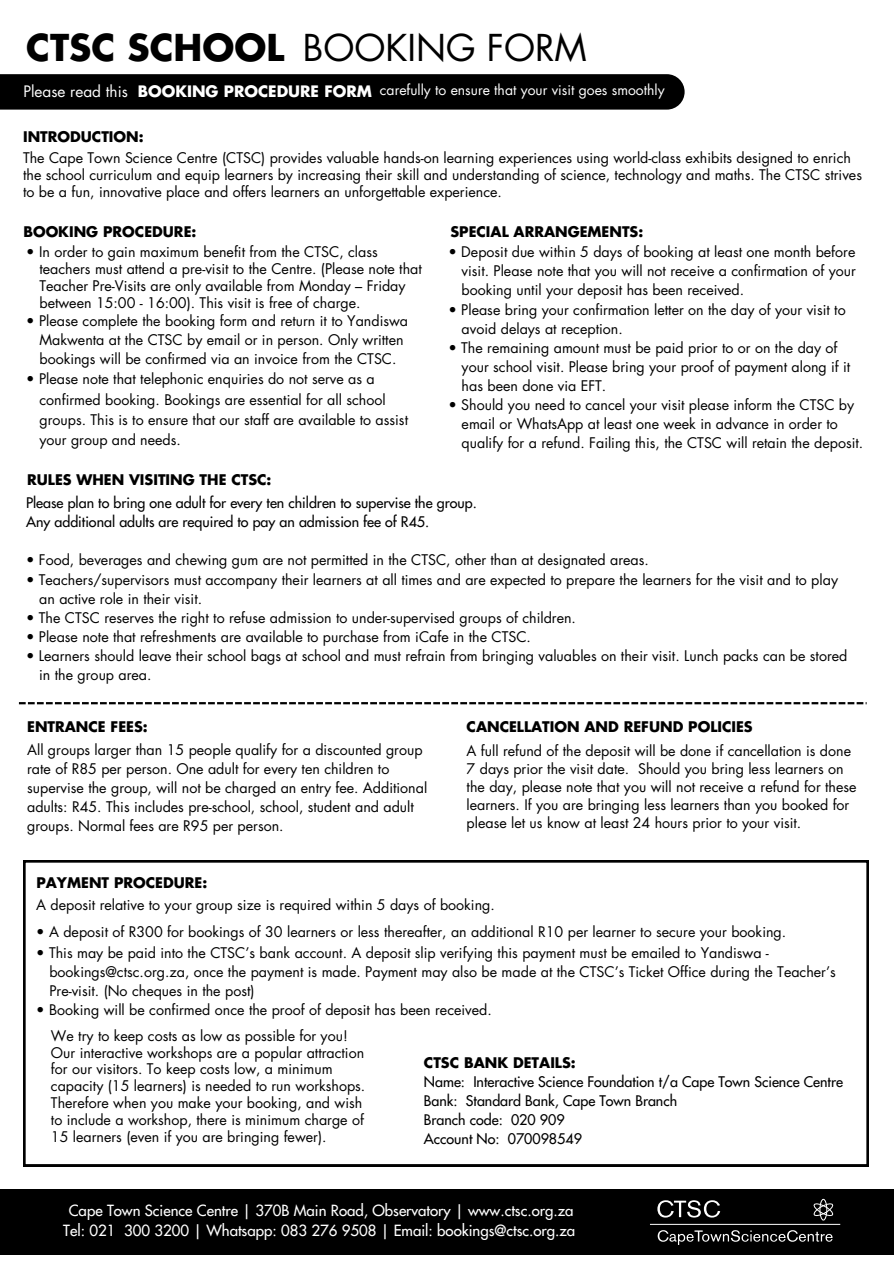
<style>
.page{position:relative;width:894px;height:1264px;background:#fff}
.page>*{position:absolute;margin:0;border:0;box-sizing:border-box;transform-origin:0 0}
.t1{font:36px "Futura Std";color:#000}
.t2{font:700 36px "Futura Std";color:#000}
.t3{font:700 15.3px "Futura Std";color:#fff}
.t4{font:15.3px "Futura Std";color:#fff}
.t5{font:500 15px/20.2px "Futura Std";color:#fff;text-align:center}
.t6{font:14.25px/16.8px "Futura Std";color:#000}
.t7{font:500 14.25px/19.2px "Futura Std";color:#000}
.t8{font:700 14.25px "Futura Std";color:#000}
.t9{font:13.95px "Futura Std";color:#fff}
.s1{font-weight:700}
</style>
<div class="page">
<svg style="left:23px;top:860px;width:845px;height:306px"></svg>
<svg style="left:19px;top:702px;width:847px;height:2px"></svg>
<div style="left:0;top:1189px;width:893px;height:65px;background:#000"></div>
<svg style="left:657px;top:1200px;width:63px;height:17px"></svg>
<svg style="left:657px;top:1230px;width:175px;height:14px"></svg>
<div style="left:819px;top:1198px;width:8px;height:22px;border:1px solid #fff;border-radius:50%"></div>
<svg style="left:813px;top:1201px;width:21px;height:16px"></svg>
<hr style="left:649px;top:1223px;width:191px;height:1px;background:#fff">
<div style="left:0;top:74px;width:684px;height:36px;background:#000"></div>
<h1 class="t2" style="left:26px;top:31px;width:259px">CTSC SCHOOL</h1>
<h2 class="t1" style="left:303px;top:31px;width:285px">BOOKING FORM</h2>
<p class="t4" style="left:23px;top:84px;width:106px">Please read this</p>
<p class="t3" style="left:138px;top:84px;width:235px">BOOKING PROCEDURE FORM</p>
<p class="t9" style="left:380px;top:83px;width:286px">carefully to ensure that your visit goes smoothly</p>
<p class="t8" style="left:23px;top:130px;width:122px">INTRODUCTION:</p>
<h3 class="t6" style="left:23px;top:150px;width:840px">The Cape Town Science Centre (CTSC) provides valuable hands-on learning experiences using world-class exhibits designed to enrich the school curriculum and equip learners by increasing their skill and understanding of science, technology and maths. The CTSC strives to be a fun, innovative place and offers learners an unforgettable experience.</h3>
<p class="t8" style="left:23px;top:225px;width:174px">BOOKING PROCEDURE:</p>
<h3 class="t6" style="left:26px;top:244px;width:353px">• In order to gain maximum benefit from the CTSC, class</h3>
<p class="t6" style="left:39px;top:261px;width:384px">teachers must attend a pre-visit to the Centre. (Please note that</p>
<h3 class="t6" style="left:39px;top:278px;width:367px">Teacher Pre-Visits are only available from Monday – Friday</h3>
<p class="t6" style="left:39px;top:295px;width:322px">between 15:00 - 16:00). This visit is free of charge.</p>
<p class="t6" style="left:26px;top:313px;width:383px">• Please complete the booking form and return it to Yandiswa</p>
<p class="t6" style="left:39px;top:332px;width:365px">Makwenta at the CTSC by email or in person. Only written</p>
<p class="t6" style="left:39px;top:351px;width:358px">bookings will be confirmed via an invoice from the CTSC.</p>
<p class="t6" style="left:26px;top:371px;width:350px">• Please note that telephonic enquiries do not serve as a</p>
<p class="t6" style="left:39px;top:391px;width:347px">confirmed booking. Bookings are essential for all school</p>
<p class="t6" style="left:39px;top:412px;width:370px">groups. This is to ensure that our staff are available to assist</p>
<p class="t6" style="left:39px;top:432px;width:143px">your group and needs.</p>
<p class="t8" style="left:450px;top:225px;width:194px">SPECIAL ARRANGEMENTS:</p>
<p class="t6" style="left:448px;top:244px;width:408px">• Deposit due within 5 days of booking at least one month before</p>
<p class="t6" style="left:461px;top:263px;width:395px">visit. Please note that you will not receive a confirmation of your</p>
<h3 class="t6" style="left:461px;top:282px;width:284px">booking until your deposit has been received.</h3>
<p class="t6" style="left:448px;top:301px;width:398px">• Please bring your confirmation letter on the day of your visit to</p>
<p class="t6" style="left:461px;top:320px;width:162px">avoid delays at reception.</p>
<p class="t6" style="left:448px;top:340px;width:390px">• The remaining amount must be paid prior to or on the day of</p>
<p class="t6" style="left:461px;top:359px;width:390px">your school visit. Please bring your proof of payment along if it</p>
<p class="t6" style="left:461px;top:378px;width:146px">has been done via EFT.</p>
<p class="t6" style="left:448px;top:397px;width:407px">• Should you need to cancel your visit please inform the CTSC by</p>
<p class="t6" style="left:461px;top:416px;width:378px">email or WhatsApp at least one week in advance in order to</p>
<p class="t6" style="left:461px;top:435px;width:403px">qualify for a refund. Failing this, the CTSC will retain the deposit.</p>
<p class="t8" style="left:27px;top:473px;width:246px">RULES WHEN VISITING THE CTSC:</p>
<p class="t7" style="left:26px;top:494px;width:452px">Please plan to bring one adult for every ten children to supervise the group.<br>Any additional adults are required to pay an admission fee of R45.</p>
<p class="t6" style="left:26px;top:552px;width:624px">• Food, beverages and chewing gum are not permitted in the CTSC, other than at designated areas.</p>
<h3 class="t6" style="left:26px;top:571px;width:813px">• Teachers/supervisors must accompany their learners at all times and are expected to prepare the learners for the visit and to play</h3>
<h4 class="t6" style="left:39px;top:590px;width:164px">an active role in their visit.</h4>
<p class="t6" style="left:26px;top:609px;width:551px">• The CTSC reserves the right to refuse admission to under-supervised groups of children.</p>
<p class="t6" style="left:26px;top:629px;width:506px">• Please note that refreshments are available to purchase from iCafe in the CTSC.</p>
<p class="t6" style="left:26px;top:648px;width:822px">• Learners should leave their school bags at school and must refrain from bringing valuables on their visit. Lunch packs can be stored</p>
<p class="t6" style="left:39px;top:667px;width:114px">in the group area.</p>
<h3 class="t8" style="left:27px;top:720px;width:122px">ENTRANCE FEES:</h3>
<p class="t6" style="left:27px;top:740px;width:401px;line-height:19.2px">All groups larger than 15 people qualify for a discounted group rate of R85 per person. One adult for every ten children to supervise the group, will not be charged an entry fee. Additional adults: R45. This includes pre-school, school, student and adult groups. Normal fees are R95 per person.</p>
<h3 class="t8" style="left:36px;top:876px;width:172px">PAYMENT PROCEDURE:</h3>
<p class="t8" style="left:466px;top:720px;width:287px">CANCELLATION AND REFUND POLICIES</p>
<h4 class="t6" style="left:466px;top:742px;width:391px;line-height:18px">A full refund of the deposit will be done if cancellation is done 7 days prior the visit date. Should you bring less learners on the day, please note that you will not receive a refund for these learners. If you are bringing less learners than you booked for please let us know at least 24 hours prior to your visit.</h4>
<h3 class="t6" style="left:36px;top:896px;width:460px">A deposit relative to your group size is required within 5 days of booking.</h3>
<p class="t6" style="left:36px;top:924px;width:751px">• A deposit of R300 for bookings of 30 learners or less thereafter, an additional R10 per learner to secure your booking.</p>
<p class="t6" style="left:36px;top:944px;width:734px">• This may be paid into the CTSC’s bank account. A deposit slip verifying this payment must be emailed to Yandiswa -</p>
<p class="t6" style="left:49px;top:963px;width:787px">bookings@ctsc.org.za, once the payment is made. Payment may also be made at the CTSC’s Ticket Office during the Teacher’s</p>
<p class="t6" style="left:49px;top:982px;width:206px">Pre-visit. (No cheques in the post)</p>
<p class="t6" style="left:36px;top:1002px;width:457px">• Booking will be confirmed once the proof of deposit has been received.</p>
<p class="t6" style="left:51px;top:1027px;width:316px">We try to keep costs as low as possible for you!<br>Our interactive workshops are a popular attraction for our visitors. To keep costs low, a minimum capacity (15 learners) is needed to run workshops.<br>Therefore when you make your booking, and wish to include a workshop, there is minimum charge of 15 learners (even if you are bringing fewer).</p>
<p class="t7" style="left:424px;top:1053px;width:420px"><span class="s1">CTSC BANK DETAILS:<br></span>Name: Interactive Science Foundation t/a Cape Town Science Centre Bank: Standard Bank, Cape Town Branch<br>Branch code: 020 909<br>Account No: 070098549</p>
<h4 class="t5" style="left:63px;top:1200px;width:513px">Cape Town Science Centre | 370B Main Road, Observatory | www.ctsc.org.za<br>Tel: 021 300 3200 | Whatsapp: 083 276 9508 | Email: bookings@ctsc.org.za</h4>
</div>
